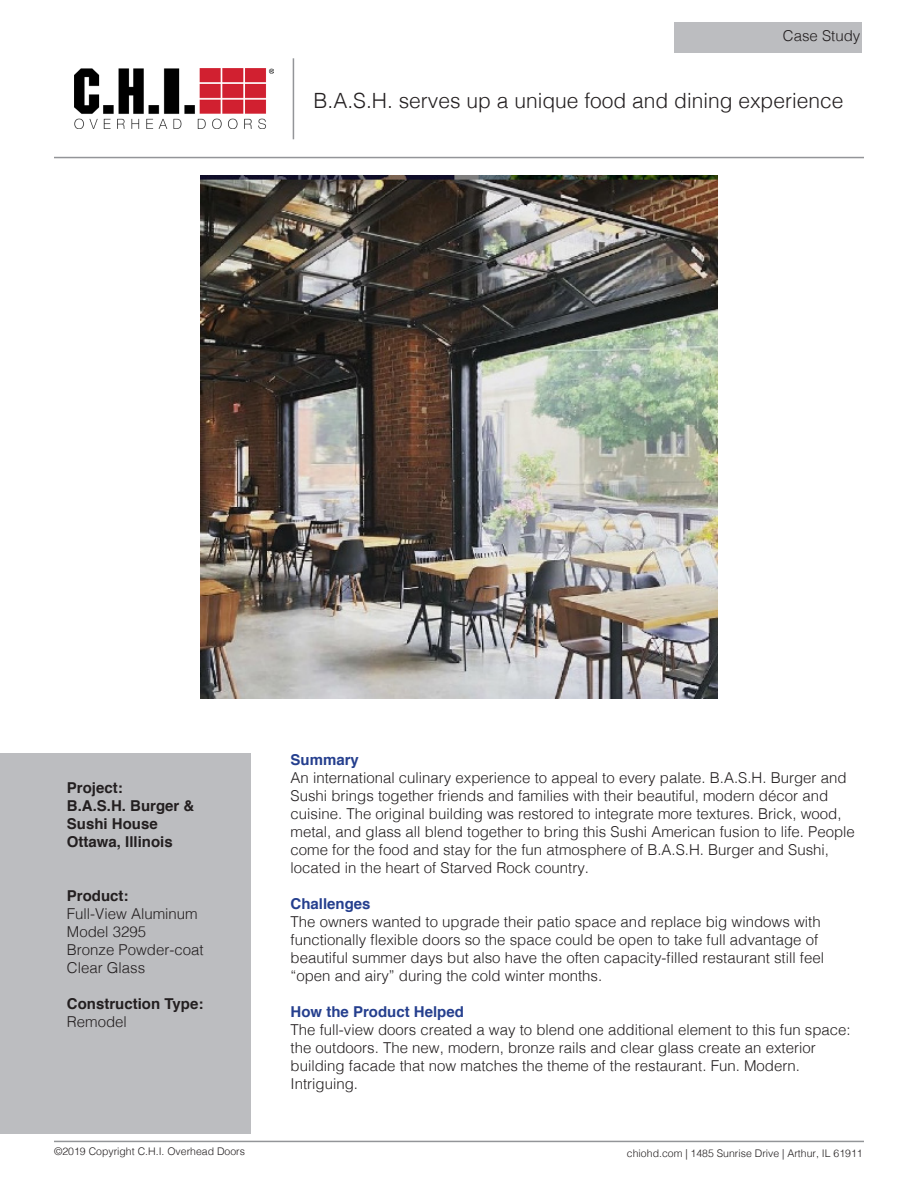
<style>
.page{position:relative;width:918px;height:1188px;background:#fff}
.page>*{position:absolute;margin:0;border:0;box-sizing:border-box;transform-origin:0 0}
.t1{font:300 21px "Helvetica";color:#231f20}
.t2{font:300 15px/18px "Helvetica";color:#231f20}
.t3{font:700 15px/18px "Helvetica";color:#231f20}
.t4{font:700 15px "Helvetica";color:#253f8e}
.t5{font:300 10.5px "Helvetica";color:#231f20}
.s1{font-weight:700;color:#253f8e}
</style>
<div class="page">
<hr style="left:54px;top:1141px;width:810px;height:1px;background:#939598">
<hr style="left:54px;top:157px;width:810px;height:1px;background:#939598">
<img style="left:75px;top:69px;width:198px;height:60px">
<hr style="left:293px;top:58px;width:1px;height:81px;background:#939598">
<div style="left:674px;top:22px;width:188px;height:31px;background:#bcbdc0"></div>
<img style="left:201px;top:176px;width:516px;height:522px">
<div style="left:0;top:754px;width:251px;height:380px;background:#bcbdc0"></div>
<p class="t2" style="left:783px;top:25px;width:79px">Case Study</p>
<p class="t1" style="left:314px;top:83px;width:531px">B.A.S.H. serves up a unique food and dining experience</p>
<p class="t3" style="left:67px;top:779px;width:57px">Project:</p>
<p class="t3" style="left:67px;top:797px;width:129px">B.A.S.H. Burger &amp;<br>Sushi House</p>
<p class="t3" style="left:67px;top:833px;width:107px">Ottawa, Illinois</p>
<p class="t3" style="left:67px;top:887px;width:63px">Product:</p>
<p class="t2" style="left:67px;top:904px;width:132px">Full-View Aluminum</p>
<p class="t2" style="left:67px;top:922px;width:81px">Model 3295</p>
<p class="t2" style="left:67px;top:940px;width:138px">Bronze Powder-coat</p>
<p class="t2" style="left:67px;top:958px;width:80px">Clear Glass</p>
<p class="t3" style="left:67px;top:995px;width:138px">Construction Type:</p>
<p class="t2" style="left:67px;top:1012px;width:62px">Remodel</p>
<p class="t4" style="left:291px;top:748px;width:70px">Summary</p>
<p class="t2" style="left:291px;top:768px;width:566px">An international culinary experience to appeal to every palate. B.A.S.H. Burger and Sushi brings together friends and families with their beautiful, modern décor and cuisine. The original building was restored to integrate more textures. Brick, wood, metal, and glass all blend together to bring this Sushi American fusion to life. People come for the food and stay for the fun atmosphere of B.A.S.H. Burger and Sushi, located in the heart of Starved Rock country.</p>
<p class="t2" style="left:291px;top:894px;width:535px"><span class="s1">Challenges<br></span>The owners wanted to upgrade their patio space and replace big windows with functionally flexible doors so the space could be open to take full advantage of beautiful summer days but also have the often capacity-filled restaurant still feel “open and airy” during the cold winter months.</p>
<p class="t4" style="left:291px;top:1000px;width:175px">How the Product Helped</p>
<p class="t2" style="left:291px;top:1020px;width:562px">The full-view doors created a way to blend one additional element to this fun space: the outdoors. The new, modern, bronze rails and clear glass create an exterior building facade that now matches the theme of the restaurant. Fun. Modern.<br>Intriguing.</p>
<p class="t5" style="left:54px;top:1143px;width:193px">©2019 Copyright C.H.I. Overhead Doors</p>
<p class="t5" style="left:627px;top:1144px;width:237px">chiohd.com | 1485 Sunrise Drive | Arthur, IL 61911</p>
</div>
